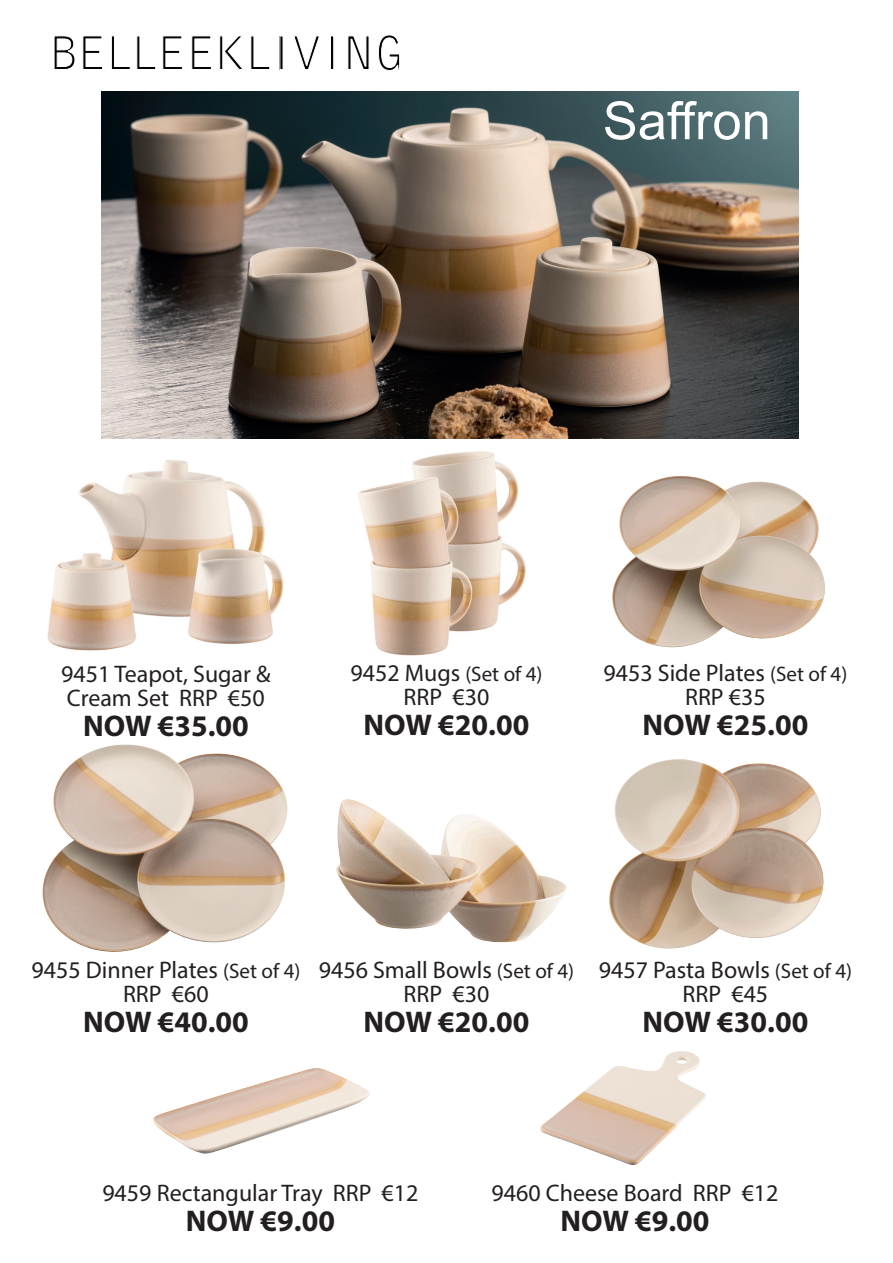
<style>
.page{position:relative;width:893px;height:1263px;background:#fff}
.page>*{position:absolute;margin:0;border:0;box-sizing:border-box;transform-origin:0 0}
.t1{font:52.5px "Arial";color:#fff}
.t2{font:700 30px "Myriad Pro";color:#231f20}
.t3{font:24px/24px "Myriad Pro";color:#231f20;text-align:center}
.s1{font-size:21px}
</style>
<div class="page">
<img style="left:102px;top:91px;width:696px;height:347px">
<img style="left:358px;top:451px;width:168px;height:205px">
<img style="left:612px;top:476px;width:213px;height:172px">
<img style="left:42px;top:744px;width:246px;height:208px">
<img style="left:336px;top:799px;width:231px;height:143px">
<img style="left:609px;top:759px;width:215px;height:189px">
<div style="left:330px;top:36px;width:4px;height:34px;border:1px solid #fff"></div>
<svg style="left:54px;top:36px;width:21px;height:34px"></svg>
<svg style="left:83px;top:36px;width:19px;height:33px"></svg>
<svg style="left:111px;top:36px;width:19px;height:33px"></svg>
<svg style="left:137px;top:36px;width:19px;height:33px"></svg>
<svg style="left:163px;top:36px;width:20px;height:33px"></svg>
<svg style="left:192px;top:36px;width:20px;height:33px"></svg>
<svg style="left:220px;top:36px;width:22px;height:33px"></svg>
<svg style="left:251px;top:36px;width:19px;height:33px"></svg>
<svg style="left:294px;top:36px;width:25px;height:33px"></svg>
<svg style="left:348px;top:36px;width:21px;height:33px"></svg>
<svg style="left:378px;top:35px;width:22px;height:36px"></svg>
<img style="left:47px;top:460px;width:237px;height:191px">
<img style="left:153px;top:1068px;width:217px;height:86px">
<img style="left:540px;top:1051px;width:166px;height:114px">
<h1 class="t1" style="left:603px;top:85px;width:170px">Saffron</h1>
<p class="t3" style="left:61px;top:661px;width:211px;text-align:left">9451 Teapot, Sugar &amp;<br>Cream Set RRP €50</p>
<p class="t2" style="left:83px;top:706px;width:167px">NOW €35.00</p>
<p class="t3" style="left:350px;top:660px;width:194px">9452 Mugs <span class="s1">(Set of 4)<br></span>RRP €30</p>
<p class="t2" style="left:364px;top:705px;width:167px">NOW €20.00</p>
<p class="t3" style="left:603px;top:660px;width:245px">9453 Side Plates <span class="s1">(Set of 4)<br></span>RRP €35</p>
<p class="t2" style="left:643px;top:705px;width:167px">NOW €25.00</p>
<p class="t3" style="left:31px;top:958px;width:270px">9455 Dinner Plates <span class="s1">(Set of 4)<br></span>RRP €60</p>
<p class="t2" style="left:83px;top:1002px;width:167px">NOW €40.00</p>
<p class="t3" style="left:319px;top:958px;width:257px">9456 Small Bowls <span class="s1">(Set of 4)<br></span>RRP €30</p>
<p class="t2" style="left:364px;top:1002px;width:167px">NOW €20.00</p>
<p class="t3" style="left:599px;top:958px;width:255px">9457 Pasta Bowls <span class="s1">(Set of 4)<br></span>RRP €45</p>
<p class="t2" style="left:643px;top:1002px;width:167px">NOW €30.00</p>
<p class="t3" style="left:102px;top:1180px;width:318px">9459 Rectangular Tray RRP €12</p>
<p class="t2" style="left:186px;top:1201px;width:151px">NOW €9.00</p>
<p class="t3" style="left:491px;top:1180px;width:289px">9460 Cheese Board RRP €12</p>
<p class="t2" style="left:560px;top:1201px;width:151px">NOW €9.00</p>
</div>
